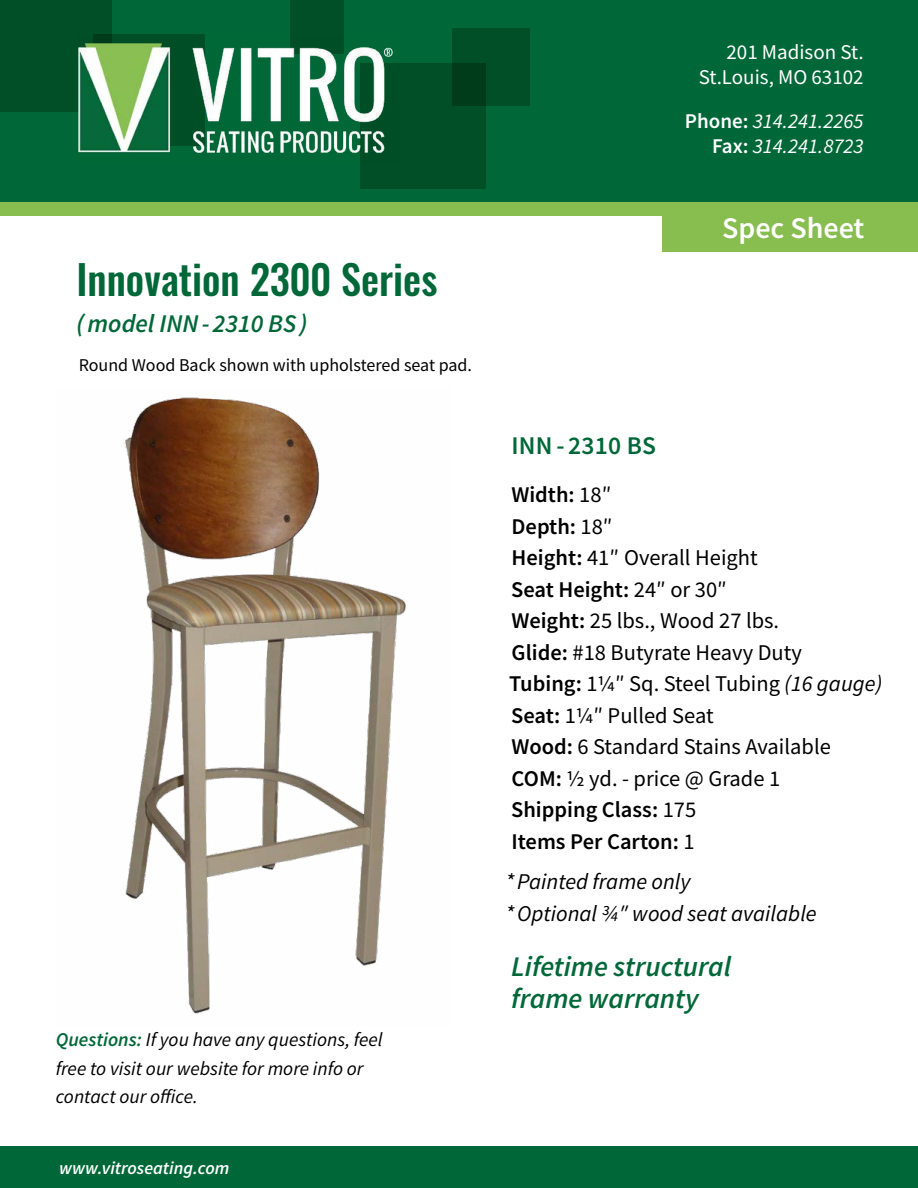
<style>
.page{position:relative;width:918px;height:1188px;background:#fff}
.page>*{position:absolute;margin:0;border:0;box-sizing:border-box;transform-origin:0 0}
.t1{font:500 40.5px "Oswald";color:#006838}
.t2{font:600 30px "Source Sans Pro";color:#fff}
.t3{font:italic 600 28.5px/31.5px "Source Sans Pro";color:#006838}
.t4{font:italic 600 25.5px "Source Sans Pro";color:#006838}
.t5{font:600 25.5px "Source Sans Pro";letter-spacing:.01em;color:#006838}
.t6{font:22.5px/31.5px "Source Sans Pro";color:#000}
.t7{font:italic 22.5px/31.5px "Source Sans Pro";color:#000}
.t8{font:italic 21px/25.2px "Source Sans Pro";color:#fff;text-align:right}
.t9{font:21px/25.2px "Source Sans Pro";color:#fff;text-align:right}
.t10{font:italic 19.5px/28.5px "Source Sans Pro";color:#000}
.t11{font:18px "Source Sans Pro";color:#000}
.t12{font:italic 600 18px "Source Sans Pro";color:#fff}
.s1{font-weight:600;color:#006838}
.s2{font-weight:600;font-style:normal}
.s3{font-weight:600}
.s4{font-style:italic}
</style>
<div class="page">
<div style="left:0;top:0;width:918px;height:205px;background:#006838"></div>
<div style="left:0;top:0;width:112px;height:112px;background:#004f26"></div>
<div style="left:290px;top:0;width:54px;height:54px;background:#004f26"></div>
<div style="left:360px;top:63px;width:126px;height:126px;background:#004f26"></div>
<div style="left:452px;top:29px;width:77px;height:77px;background:linear-gradient(to right,#00421e,#005228)"></div>
<div style="left:0;top:202px;width:918px;height:14px;background:#88bd50"></div>
<div style="left:0;top:1147px;width:918px;height:41px;background:#006838"></div>
<div style="left:662px;top:204px;width:256px;height:48px;background:#88bd50"></div>
<img style="left:124px;top:397px;width:282px;height:617px">
<img style="left:78px;top:35px;width:315px;height:118px">
<h1 class="t1" style="left:76px;top:251px;width:362px">Innovation 2300 Series</h1>
<p class="t4" style="left:76px;top:307px;width:232px">(model INN- 2310 BS)</p>
<p class="t11" style="left:79px;top:353px;width:395px">Round Wood Back shown with upholstered seat pad.</p>
<p class="t10" style="left:56px;top:1025px;width:328px"><span class="s1">Questions:</span> If you have any questions, feel free to visit our website for more info or contact our office.</p>
<p class="t12" style="left:59px;top:1156px;width:172px">www.vitroseating.com</p>
<p class="t9" style="left:699px;top:40px;width:166px">201 Madison St.<br>St.Louis, MO 63102</p>
<p class="t8" style="left:685px;top:108px;width:180px"><span class="s2">Phone:</span> 314.241.2265<br><span class="s2">Fax:</span> 314.241.8723</p>
<h2 class="t2" style="left:722px;top:208px;width:144px">Spec Sheet</h2>
<p class="t5" style="left:511px;top:429px;width:146px">INN- 2310 BS</p>
<p class="t6" style="left:509px;top:479px;width:375px"><span class="s3">Width:</span> 18″<br><span class="s3">Depth:</span> 18″<br><span class="s3">Height:</span> 41″ Overall Height<br><span class="s3">Seat Height:</span> 24″ or 30″<br><span class="s3">Weight:</span> 25 lbs., Wood 27 lbs.<br><span class="s3">Glide:</span> #18 Butyrate Heavy Duty<br><span class="s3">Tubing:</span> 1¼″ Sq. Steel Tubing <span class="s4">(16 gauge)<br></span><span class="s3">Seat:</span> 1¼″ Pulled Seat<br><span class="s3">Wood:</span> 6 Standard Stains Available<br><span class="s3">COM:</span> ½ yd. - price @ Grade 1<br><span class="s3">Shipping Class:</span> 175<br><span class="s3">Items Per Carton:</span> 1</p>
<p class="t7" style="left:505px;top:866px;width:313px">*Painted frame only<br>*Optional ¾″ wood seat available</p>
<p class="t3" style="left:511px;top:951px;width:222px">Lifetime structural frame warranty</p>
</div>
